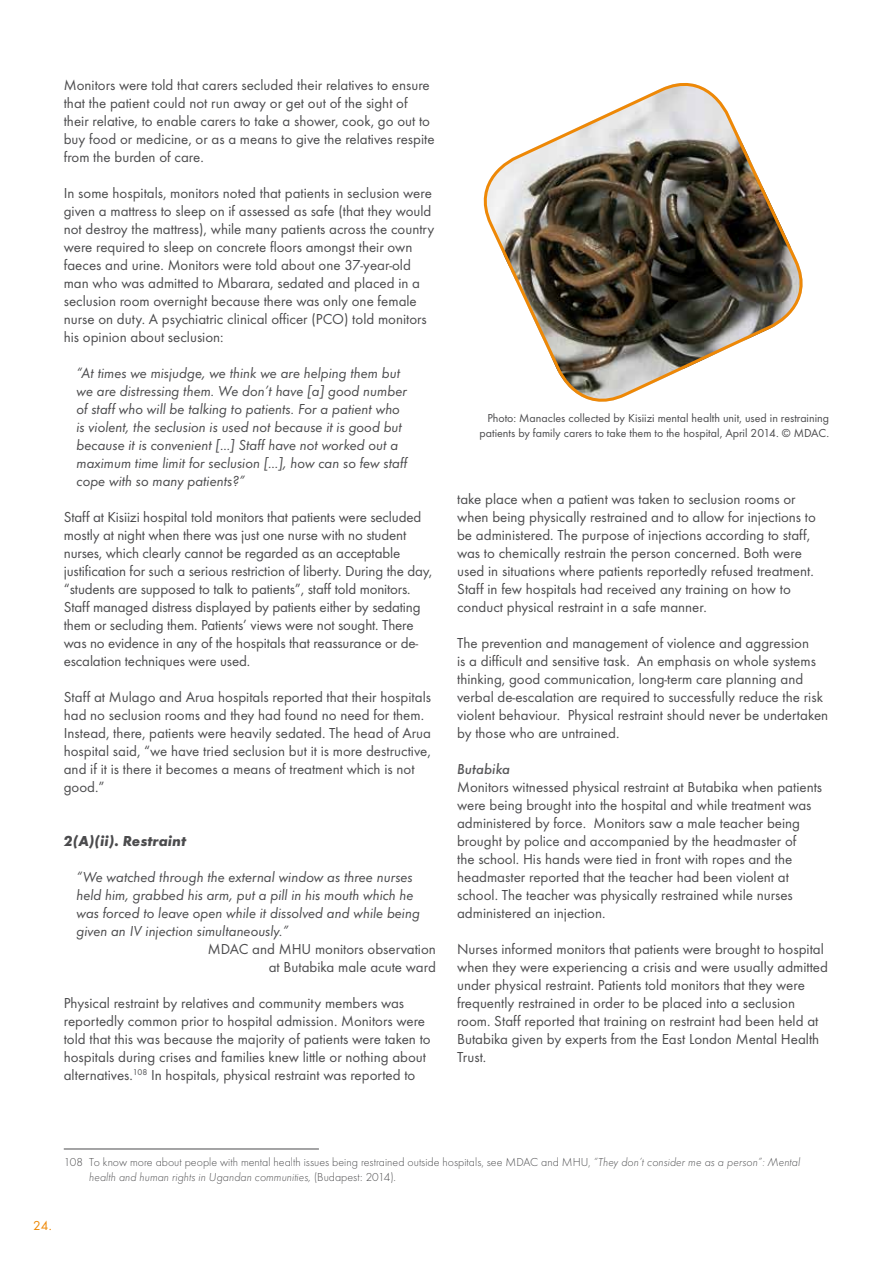
<style>
.page{position:relative;width:893px;height:1263px;background:#fff}
.page>*{position:absolute;margin:0;border:0;box-sizing:border-box;transform-origin:0 0}
.t1{font:15px/18px "Futura TOT";color:#4b4b4d}
.t2{font:15px/18px "Futura TOT Book Obli";color:#4b4b4d}
.t3{font:15px "Futura TOT Bold Obli";color:#4b4b4d}
.t4{font:15px "Futura TOT Medi Obli";color:#58585a}
.t5{font:13.5px "Futura TOT";color:#ee8806}
.t6{font:12px "Futura TOT Ligh";color:#4b4b4d}
.t7{font:12px/14.4px "Futura TOT";color:#4b4b4d;text-align:right}
.t8{font:12px "Futura TOT Ligh Obli";color:#4b4b4d}
.s1{font-family:"Futura TOT Ligh Obli"}
.s2{font-family:"Futura TOT Ligh"}
</style>
<div class="page">
<hr style="left:64px;top:1148px;width:255px;height:1px;background:#4b4b4d">
<svg style="left:483px;top:83px;width:320px;height:319px"></svg>
<p class="t1" style="left:64px;top:76px;width:372px">Monitors were told that carers secluded their relatives to ensure that the patient could not run away or get out of the sight of their relative, to enable carers to take a shower, cook, go out to buy food or medicine, or as a means to give the relatives respite from the burden of care.</p>
<p class="t1" style="left:64px;top:184px;width:372px">In some hospitals, monitors noted that patients in seclusion were given a mattress to sleep on if assessed as safe (that they would not destroy the mattress), while many patients across the country were required to sleep on concrete floors amongst their own faeces and urine. Monitors were told about one 37-year-old man who was admitted to Mbarara, sedated and placed in a seclusion room overnight because there was only one female nurse on duty. A psychiatric clinical officer (PCO) told monitors his opinion about seclusion:</p>
<p class="t2" style="left:77px;top:364px;width:332px">“At times we misjudge, we think we are helping them but we are distressing them. We don’t have [a] good number of staff who will be talking to patients. For a patient who is violent, the seclusion is used not because it is good but because it is convenient […] Staff have not worked out a maximum time limit for seclusion […], how can so few staff cope with so many patients?”</p>
<p class="t1" style="left:64px;top:508px;width:370px">Staff at Kisiizi hospital told monitors that patients were secluded mostly at night when there was just one nurse with no student nurses, which clearly cannot be regarded as an acceptable justification for such a serious restriction of liberty. During the day, “students are supposed to talk to patients”, staff told monitors.<br>Staff managed distress displayed by patients either by sedating them or secluding them. Patients’ views were not sought. There was no evidence in any of the hospitals that reassurance or de&shy;escalation techniques were used.</p>
<p class="t1" style="left:64px;top:688px;width:369px">Staff at Mulago and Arua hospitals reported that their hospitals had no seclusion rooms and they had found no need for them.<br>Instead, there, patients were heavily sedated. The head of Arua hospital said, “we have tried seclusion but it is more destructive, and if it is there it becomes a means of treatment which is not good.”</p>
<p class="t3" style="left:64px;top:832px;width:124px">2(A)(ii). Restraint</p>
<p class="t2" style="left:77px;top:868px;width:345px">“We watched through the external window as three nurses held him, grabbed his arm, put a pill in his mouth which he was forced to leave open while it dissolved and while being given an IV injection simultaneously.”</p>
<p class="t1" style="left:208px;top:940px;width:229px;text-align:right">MDAC and MHU monitors observation at Butabika male acute ward</p>
<p class="t1" style="left:64px;top:994px;width:368px">Physical restraint by relatives and community members was reportedly common prior to hospital admission. Monitors were told that this was because the majority of patients were taken to hospitals during crises and families knew little or nothing about alternatives.<sup>108</sup> In hospitals, physical restraint was reported to</p>
<p class="t7" style="left:480px;top:411px;width:351px">Photo: Manacles collected by Kisiizi mental health unit, used in restraining patients by family carers to take them to the hospital, April 2014. © MDAC.</p>
<p class="t1" style="left:457px;top:490px;width:360px">take place when a patient was taken to seclusion rooms or when being physically restrained and to allow for injections to be administered. The purpose of injections according to staff, was to chemically restrain the person concerned. Both were used in situations where patients reportedly refused treatment.<br>Staff in few hospitals had received any training on how to conduct physical restraint in a safe manner.</p>
<p class="t1" style="left:457px;top:634px;width:373px">The prevention and management of violence and aggression<br>is a difficult and sensitive task. An emphasis on whole systems thinking, good communication, long-term care planning and verbal de-escalation are required to successfully reduce the risk violent behaviour. Physical restraint should never be undertaken by those who are untrained.</p>
<p class="t4" style="left:457px;top:760px;width:55px">Butabika</p>
<p class="t1" style="left:457px;top:778px;width:367px">Monitors witnessed physical restraint at Butabika when patients were being brought into the hospital and while treatment was administered by force. Monitors saw a male teacher being brought by police and accompanied by the headmaster of<br>the school. His hands were tied in front with ropes and the headmaster reported that the teacher had been violent at school. The teacher was physically restrained while nurses administered an injection.</p>
<p class="t1" style="left:457px;top:940px;width:372px">Nurses informed monitors that patients were brought to hospital when they were experiencing a crisis and were usually admitted under physical restraint. Patients told monitors that they were frequently restrained in order to be placed into a seclusion room. Staff reported that training on restraint had been held at Butabika given by experts from the East London Mental Health Trust.</p>
<p class="t6" style="left:64px;top:1155px;width:738px">108 To know more about people with mental health issues being restrained outside hospitals, see MDAC and MHU, <span class="s1">“They don’t consider me as a person”: Mental</span></p>
<p class="t8" style="left:89px;top:1170px;width:308px">health and human rights in Ugandan communities, <span class="s2">(Budapest: 2014).</span></p>
<p class="t5" style="left:33px;top:1218px;width:20px">24.</p>
</div>
